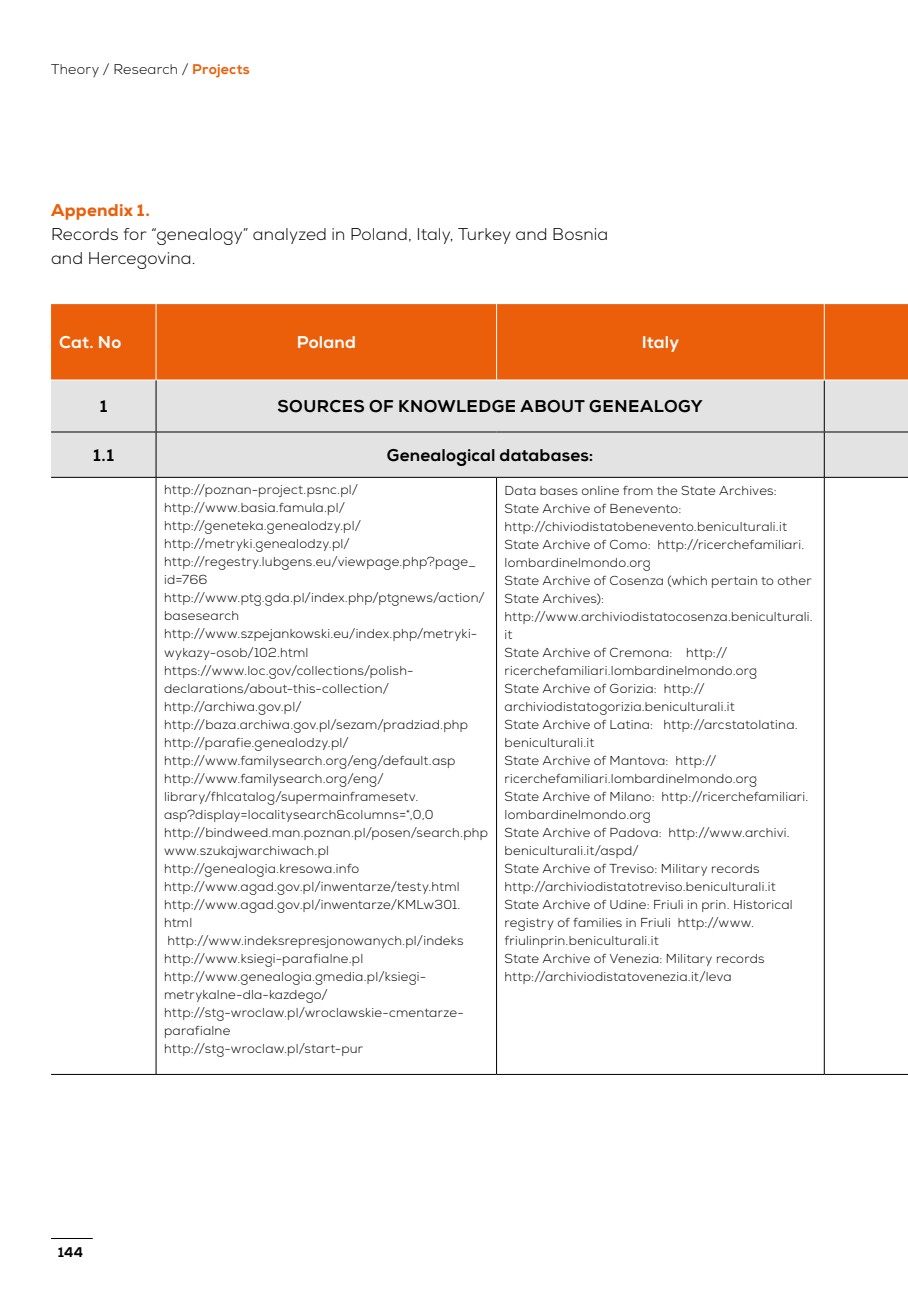
<style>
.page{position:relative;width:908px;height:1304px;background:#fff}
.page>*{position:absolute;margin:0;border:0;box-sizing:border-box;transform-origin:0 0}
.t1{font:300 17px/24px "Nexa";letter-spacing:.01em;color:#000}
.t2{font:800 17px "Nexa";letter-spacing:.02em;color:#000}
.t3{font:800 17px "Nexa";letter-spacing:.01em;color:#fff}
.t4{font:800 17px "Nexa";letter-spacing:.015em;color:#eb5f0a}
.t5{font:300 14px "Nexa";letter-spacing:.02em;color:#000}
.t6{font:800 14px "Nexa";color:#000}
.t7{font:300 13px/18px "Nexa";letter-spacing:.02em;color:#000}
.s1{font-weight:800;color:#eb5f0a}
</style>
<div class="page">
<hr style="left:51px;top:1238px;width:42px;height:1px;background:#000">
<div style="left:51px;top:304px;width:856px;height:76px;background:#eb5f0a"></div>
<div style="left:51px;top:381px;width:856px;height:96px;background:#e3e3e3"></div>
<hr style="left:823px;top:380px;width:1px;height:52px;background:#000">
<hr style="left:51px;top:432px;width:105px;height:1px;background:#000">
<hr style="left:156px;top:432px;width:340px;height:1px;background:#000">
<hr style="left:496px;top:432px;width:327px;height:1px;background:#000">
<hr style="left:823px;top:432px;width:84px;height:1px;background:#000">
<hr style="left:823px;top:432px;width:1px;height:45px;background:#000">
<hr style="left:51px;top:477px;width:105px;height:1px;background:#000">
<hr style="left:156px;top:477px;width:340px;height:1px;background:#000">
<hr style="left:496px;top:477px;width:327px;height:1px;background:#000">
<hr style="left:823px;top:477px;width:84px;height:1px;background:#000">
<hr style="left:51px;top:1074px;width:105px;height:1px;background:#000">
<hr style="left:156px;top:1074px;width:340px;height:1px;background:#000">
<hr style="left:496px;top:1074px;width:327px;height:1px;background:#000">
<hr style="left:823px;top:1074px;width:84px;height:1px;background:#000">
<hr style="left:156px;top:304px;width:1px;height:76px;background:#fff">
<hr style="left:496px;top:304px;width:1px;height:76px;background:#fff">
<hr style="left:823px;top:304px;width:1px;height:76px;background:#fff">
<hr style="left:823px;top:380px;width:84px;height:1px;background:#fff">
<hr style="left:156px;top:380px;width:1px;height:52px;background:#000">
<hr style="left:156px;top:432px;width:1px;height:45px;background:#000">
<hr style="left:156px;top:478px;width:1px;height:596px;background:#000">
<hr style="left:496px;top:478px;width:1px;height:596px;background:#000">
<hr style="left:823px;top:478px;width:1px;height:596px;background:#000">
<p class="t5" style="left:51px;top:61px;width:200px">Theory / Research / <span class="s1">Projects</span></p>
<h1 class="t4" style="left:51px;top:199px;width:100px">Appendix 1.</h1>
<h1 class="t1" style="left:51px;top:223px;width:558px">Records for “genealogy” analyzed in Poland, Italy, Turkey and Bosnia and Hercegovina.</h1>
<h1 class="t3" style="left:59px;top:332px;width:64px">Cat. No</h1>
<h1 class="t3" style="left:296px;top:332px;width:61px">Poland</h1>
<h1 class="t3" style="left:641px;top:332px;width:39px">Italy</h1>
<h1 class="t2" style="left:100px;top:396px;width:9px">1</h1>
<h1 class="t2" style="left:277px;top:396px;width:426px">SOURCES OF KNOWLEDGE ABOUT GENEALOGY</h1>
<h1 class="t2" style="left:93px;top:444px;width:22px">1.1</h1>
<h1 class="t2" style="left:386px;top:444px;width:208px">Genealogical databases:</h1>
<p class="t7" style="left:164px;top:481px;width:325px">http://poznan-project.psnc.pl/ http://www.basia.famula.pl/ http://geneteka.genealodzy.pl/ http://metryki.genealodzy.pl/ http://regestry.lubgens.eu/viewpage.php?page_ id=766 http://www.ptg.gda.pl/index.php/ptgnews/action/ basesearch http://www.szpejankowski.eu/index.php/metryki&shy;wykazy-osob/102.html https://www.loc.gov/collections/polish&shy;declarations/about-this-collection/ http://archiwa.gov.pl/ http://baza.archiwa.gov.pl/sezam/pradziad.php http://parafie.genealodzy.pl/ http://www.familysearch.org/eng/default.asp http://www.familysearch.org/eng/ library/fhlcatalog/supermainframesetv. asp?display=localitysearch&amp;columns=*,0,0 http://bindweed.man.poznan.pl/posen/search.php www.szukajwarchiwach.pl http://genealogia.kresowa.info http://www.agad.gov.pl/inwentarze/testy.html http://www.agad.gov.pl/inwentarze/KMLw301. html http://www.indeksrepresjonowanych.pl/indeks http://www.ksiegi-parafialne.pl http://www.genealogia.gmedia.pl/ksiegi&shy;metrykalne-dla-kazdego/ http://stg-wroclaw.pl/wroclawskie-cmentarze&shy;parafialne<br>http://stg-wroclaw.pl/start-pur</p>
<p class="t7" style="left:504px;top:481px;width:310px">Data bases online from the State Archives:<br>State Archive of Benevento: http://chiviodistatobenevento.beniculturali.it State Archive of Como: http://ricerchefamiliari. lombardinelmondo.org<br>State Archive of Cosenza (which pertain to other State Archives): http://www.archiviodistatocosenza.beniculturali. it<br>State Archive of Cremona: http:// ricerchefamiliari.lombardinelmondo.org<br>State Archive of Gorizia: http:// archiviodistatogorizia.beniculturali.it<br>State Archive of Latina: http://arcstatolatina. beniculturali.it<br>State Archive of Mantova: http:// ricerchefamiliari.lombardinelmondo.org<br>State Archive of Milano: http://ricerchefamiliari. lombardinelmondo.org<br>State Archive of Padova: http://www.archivi. beniculturali.it/aspd/<br>State Archive of Treviso: Military records http://archiviodistatotreviso.beniculturali.it State Archive of Udine: Friuli in prin. Historical registry of families in Friuli http://www. friulinprin.beniculturali.it<br>State Archive of Venezia: Military records http://archiviodistatovenezia.it/leva</p>
<p class="t6" style="left:58px;top:1244px;width:27px">144</p>
</div>
